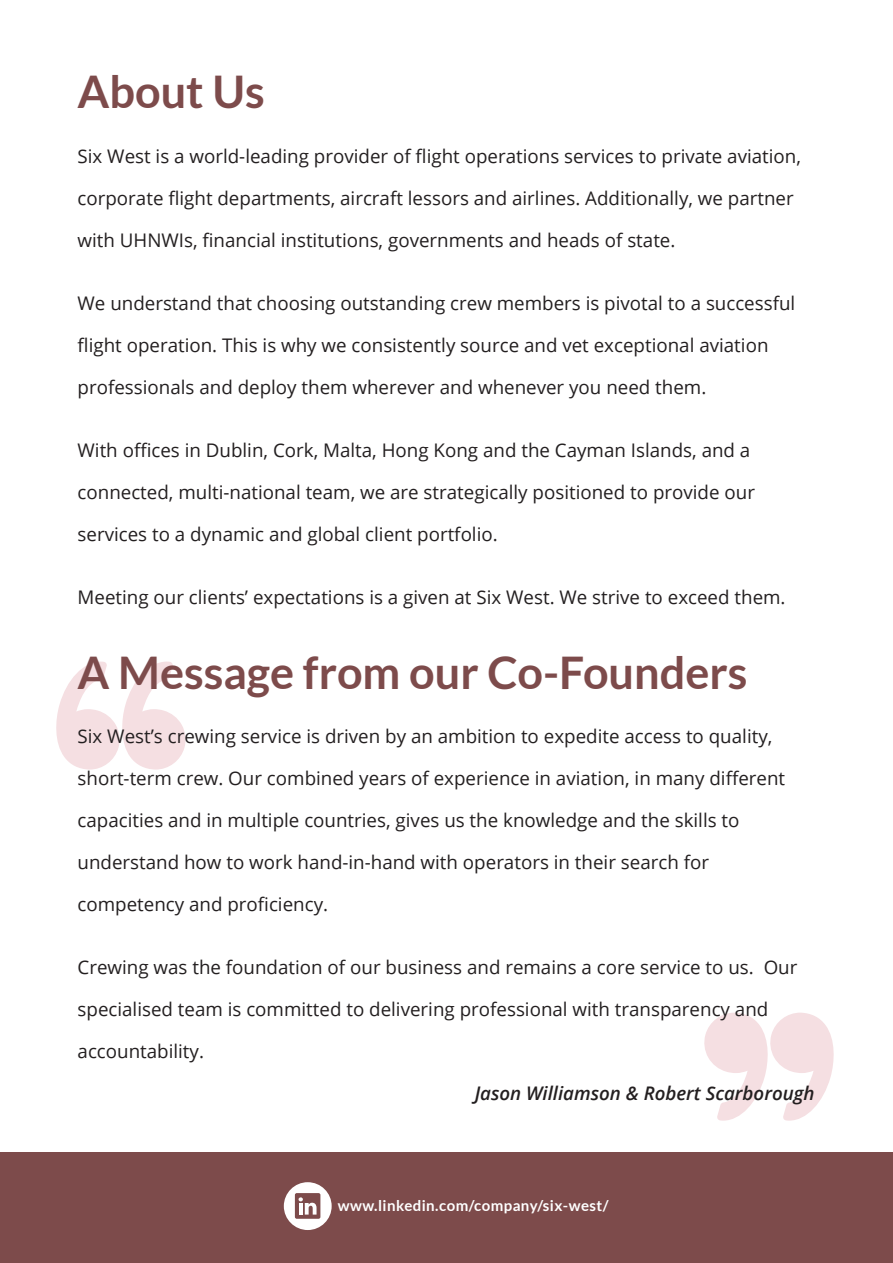
<style>
.page{position:relative;width:893px;height:1263px;background:#fff}
.page>*{position:absolute;margin:0;border:0;box-sizing:border-box;transform-origin:0 0}
.t1{font:700 45px "Lato";color:#7d4b4b}
.t2{font:18.75px "Open Sans";color:#231f20}
.t3{font:italic 600 18.75px "Open Sans";color:#231f20}
.t4{font:700 15px "Lato";letter-spacing:.03em;color:#fff}
</style>
<div class="page">
<svg style="left:56px;top:662px;width:130px;height:108px"></svg>
<svg style="left:704px;top:1013px;width:130px;height:108px"></svg>
<div style="left:0;top:1152px;width:893px;height:111px;background:#7d4b4b"></div>
<svg style="left:284px;top:1182px;width:48px;height:48px"></svg>
<h1 class="t1" style="left:78px;top:66px;width:189px">About Us</h1>
<p class="t2" style="left:78px;top:143px;width:725px">Six West is a world-leading provider of flight operations services to private aviation,</p>
<p class="t2" style="left:78px;top:185px;width:718px">corporate flight departments, aircraft lessors and airlines. Additionally, we partner</p>
<p class="t2" style="left:78px;top:227px;width:599px">with UHNWIs, financial institutions, governments and heads of state.</p>
<p class="t2" style="left:78px;top:290px;width:719px">We understand that choosing outstanding crew members is pivotal to a successful</p>
<p class="t2" style="left:78px;top:332px;width:692px">flight operation. This is why we consistently source and vet exceptional aviation</p>
<p class="t2" style="left:78px;top:374px;width:630px">professionals and deploy them wherever and whenever you need them.</p>
<p class="t2" style="left:78px;top:437px;width:674px">With offices in Dublin, Cork, Malta, Hong Kong and the Cayman Islands, and a</p>
<p class="t2" style="left:78px;top:479px;width:679px">connected, multi-national team, we are strategically positioned to provide our</p>
<p class="t2" style="left:78px;top:521px;width:422px">services to a dynamic and global client portfolio.</p>
<p class="t2" style="left:78px;top:584px;width:709px">Meeting our clients’ expectations is a given at Six West. We strive to exceed them.</p>
<h1 class="t1" style="left:78px;top:646px;width:671px">A Message from our Co-Founders</h1>
<p class="t2" style="left:78px;top:724px;width:696px">Six West’s crewing service is driven by an ambition to expedite access to quality,</p>
<p class="t2" style="left:78px;top:766px;width:709px">short-term crew. Our combined years of experience in aviation, in many different</p>
<p class="t2" style="left:78px;top:808px;width:663px">capacities and in multiple countries, gives us the knowledge and the skills to</p>
<p class="t2" style="left:78px;top:850px;width:633px">understand how to work hand-in-hand with operators in their search for</p>
<p class="t2" style="left:78px;top:892px;width:252px">competency and proficiency.</p>
<p class="t2" style="left:78px;top:955px;width:721px">Crewing was the foundation of our business and remains a core service to us. Our</p>
<p class="t2" style="left:78px;top:997px;width:692px">specialised team is committed to delivering professional with transparency and</p>
<p class="t2" style="left:78px;top:1039px;width:128px">accountability.</p>
<p class="t3" style="left:475px;top:1081px;width:341px">Jason Williamson &amp; Robert Scarborough</p>
<p class="t4" style="left:338px;top:1197px;width:272px">www.linkedin.com/company/six-west/</p>
</div>
